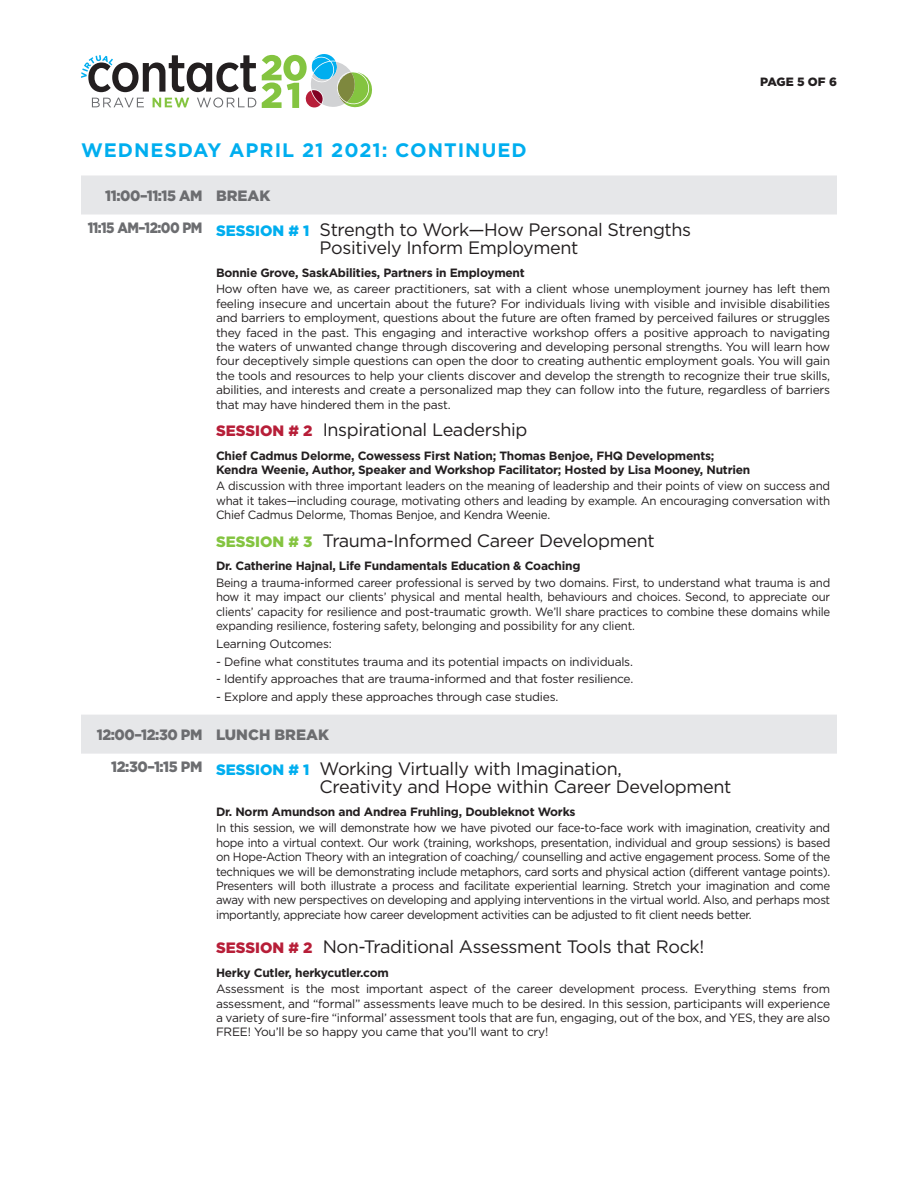
<style>
.page{position:relative;width:918px;height:1188px;background:#fff}
.page>*{position:absolute;margin:0;border:0;box-sizing:border-box;transform-origin:0 0}
.t1{font:700 19.5px "Gotham";letter-spacing:.05em;color:#00aeef}
.t2{font:18px/18px "Gotham";letter-spacing:-.02em;color:#231f20}
.t3{font:900 15px "Gotham";letter-spacing:-.01em;color:#6c6d70;scale:.95 1}
.t4{font:900 15px "Gotham";letter-spacing:-.03em;color:#6c6d70;scale:.95 1}
.t5{font:12px/14.4px "Gotham";letter-spacing:-.02em;color:#231f20;text-align:justify}
.t6{font:12px/14.4px "Gotham";letter-spacing:-.02em;color:#231f20;text-align:justify;scale:.96 1}
.t7{font:12px/14.4px "Gotham";letter-spacing:-.02em;color:#231f20;text-align:justify;scale:.95 1}
.t8{font:700 12px/14.4px "Gotham";letter-spacing:-.02em;color:#231f20}
.t9{font:900 12px "Gotham";letter-spacing:-.025em;color:#231f20}
.s1{font-weight:900;font-size:15px;color:#6c6d70}
.s2{font-weight:900;font-size:15px;color:#00aeef}
.s3{font-weight:900;font-size:15px;color:#b71e38}
.s4{font-weight:900;font-size:15px;color:#84c440}
</style>
<div class="page">
<div style="left:81px;top:176px;width:756px;height:38px;background:#e6e7e9"></div>
<div style="left:81px;top:715px;width:756px;height:39px;background:#e6e7e9"></div>
<svg style="left:262px;top:54px;width:110px;height:54px"></svg>
<svg style="left:81px;top:55px;width:175px;height:53px"></svg>
<h1 class="t1" style="left:81px;top:138px;width:447px">WEDNESDAY APRIL 21 2021: CONTINUED</h1>
<p class="t9" style="left:760px;top:73px;width:78px">PAGE 5 OF 6</p>
<p class="t4" style="left:105px;top:185px;width:175px">11:00–11:15 AM BREAK</p>
<h2 class="t2" style="left:320px;top:220px;width:373px;text-indent:-232px"><span class="s1">11:15 AM–12:00 PM</span> <span class="s2">SESSION # 1</span> Strength to Work—How Personal Strengths<br>Positively Inform Employment</h2>
<p class="t8" style="left:216px;top:265px;width:310px">Bonnie Grove, SaskAbilities, Partners in Employment</p>
<p class="t5" style="left:216px;top:282px;width:616px">How often have we, as career practitioners, sat with a client whose unemployment journey has left them feeling insecure and uncertain about the future? For individuals living with visible and invisible disabilities and barriers to employment, questions about the future are often framed by perceived failures or struggles they faced in the past. This engaging and interactive workshop offers a positive approach to navigating the waters of unwanted change through discovering and developing personal strengths. You will learn how four deceptively simple questions can open the door to creating authentic employment goals. You will gain the tools and resources to help your clients discover and develop the strength to recognize their true skills, abilities, and interests and create a personalized map they can follow into the future, regardless of barriers that may have hindered them in the past.</p>
<h2 class="t2" style="left:216px;top:421px;width:313px"><span class="s3">SESSION # 2</span> Inspirational Leadership</h2>
<p class="t8" style="left:216px;top:448px;width:536px">Chief Cadmus Delorme, Cowessess First Nation; Thomas Benjoe, FHQ Developments;<br>Kendra Weenie, Author, Speaker and Workshop Facilitator; Hosted by Lisa Mooney, Nutrien</p>
<p class="t6" style="left:216px;top:479px;width:641px">A discussion with three important leaders on the meaning of leadership and their points of view on success and what it takes—including courage, motivating others and leading by example. An encouraging conversation with Chief Cadmus Delorme, Thomas Benjoe, and Kendra Weenie.</p>
<h2 class="t2" style="left:216px;top:531px;width:440px"><span class="s4">SESSION # 3</span> Trauma-Informed Career Development</h2>
<p class="t8" style="left:216px;top:559px;width:366px">Dr. Catherine Hajnal, Life Fundamentals Education &amp; Coaching</p>
<p class="t7" style="left:216px;top:575px;width:648px">Being a trauma-informed career professional is served by two domains. First, to understand what trauma is and how it may impact our clients’ physical and mental health, behaviours and choices. Second, to appreciate our clients’ capacity for resilience and post-traumatic growth. We’ll share practices to combine these domains while expanding resilience, fostering safety, belonging and possibility for any client.</p>
<p class="t5" style="left:216px;top:636px;width:117px">Learning Outcomes:</p>
<p class="t5" style="left:216px;top:654px;width:418px">- Define what constitutes trauma and its potential impacts on individuals.</p>
<p class="t5" style="left:216px;top:672px;width:419px">- Identify approaches that are trauma-informed and that foster resilience.</p>
<p class="t5" style="left:216px;top:689px;width:344px">- Explore and apply these approaches through case studies.</p>
<p class="t3" style="left:97px;top:724px;width:246px">12:00–12:30 PM LUNCH BREAK</p>
<h2 class="t2" style="left:320px;top:759px;width:413px;text-indent:-208px"><span class="s1">12:30–1:15 PM</span> <span class="s2">SESSION # 1</span> Working Virtually with Imagination,<br>Creativity and Hope within Career Development</h2>
<p class="t8" style="left:216px;top:804px;width:361px">Dr. Norm Amundson and Andrea Fruhling, Doubleknot Works</p>
<p class="t6" style="left:216px;top:821px;width:641px">In this session, we will demonstrate how we have pivoted our face-to-face work with imagination, creativity and hope into a virtual context. Our work (training, workshops, presentation, individual and group sessions) is based on Hope-Action Theory with an integration of coaching/ counselling and active engagement process. Some of the techniques we will be demonstrating include metaphors, card sorts and physical action (different vantage points).<br>Presenters will both illustrate a process and facilitate experiential learning. Stretch your imagination and come away with new perspectives on developing and applying interventions in the virtual world. Also, and perhaps most importantly, appreciate how career development activities can be adjusted to fit client needs better.</p>
<h2 class="t2" style="left:216px;top:938px;width:490px"><span class="s3">SESSION # 2</span> Non-Traditional Assessment Tools that Rock!</h2>
<p class="t8" style="left:216px;top:965px;width:174px">Herky Cutler, herkycutler.com</p>
<p class="t5" style="left:216px;top:981px;width:616px">Assessment is the most important aspect of the career development process. Everything stems from assessment, and “formal” assessments leave much to be desired. In this session, participants will experience a variety of sure-fire “informal’ assessment tools that are fun, engaging, out of the box, and YES, they are also FREE! You’ll be so happy you came that you’ll want to cry!</p>
</div>
